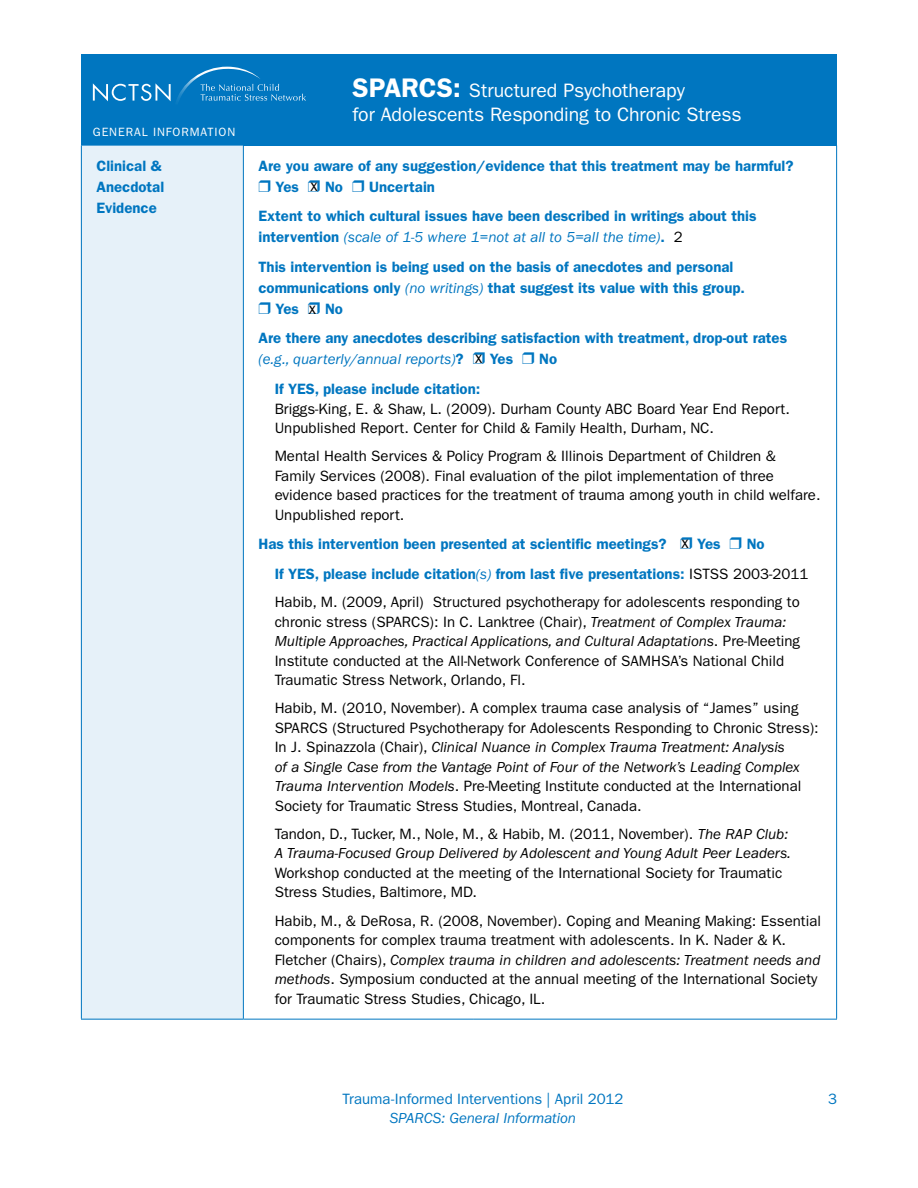
<style>
.page{position:relative;width:918px;height:1188px;background:#fff}
.page>*{position:absolute;margin:0;border:0;box-sizing:border-box;transform-origin:0 0}
.t1{font:19.5px/24px "ITC Franklin Gothic Std";letter-spacing:-.005em;color:#fff}
.t2{font:16.5px "ITC Franklin Gothic Std";color:#000}
.t3{font:15px/19.5px "ITC Franklin Gothic Std";color:#000}
.t4{font:600 15px/21px "ITC Franklin Gothic Std";color:#0076c0}
.t5{font:italic 15px/19.5px "ITC Franklin Gothic Std";color:#000}
.t6{font:italic 15px "ITC Franklin Gothic Std";color:#0076c0}
.t7{font:15px "ITC Franklin Gothic Std";color:#0076c0}
.t8{font:12px "ITC Franklin Gothic Std";letter-spacing:.075em;color:#fff}
.s1{font-weight:600;font-size:27px}
.s2{font-weight:400;font-style:italic}
.s3{font-weight:400;color:#000}
.s4{font-weight:400;font-size:16.5px;color:#000}
.s5{font-weight:600;font-style:normal}
.s6{font-style:italic}
.s7{font-style:normal}
</style>
<div class="page">
<div style="left:81px;top:54px;width:756px;height:92px;background:#0076c0"></div>
<svg style="left:93px;top:66px;width:213px;height:36px"></svg>
<div style="left:81px;top:145px;width:162px;height:874px;background:#e6f1f9"></div>
<hr style="left:81px;top:145px;width:162px;height:1px;background:#0076c0">
<hr style="left:81px;top:146px;width:1px;height:873px;background:#0076c0">
<hr style="left:243px;top:146px;width:1px;height:873px;background:#0076c0">
<hr style="left:836px;top:146px;width:1px;height:873px;background:#0076c0">
<hr style="left:81px;top:1019px;width:162px;height:1px;background:#0076c0">
<hr style="left:243px;top:1019px;width:230px;height:1px;background:#0076c0">
<hr style="left:473px;top:1019px;width:364px;height:1px;background:#0076c0">
<h1 class="t1" style="left:352px;top:79px;width:391px"><span class="s1">SPARCS:</span> Structured Psychotherapy<br>for Adolescents Responding to Chronic Stress</h1>
<p class="t8" style="left:93px;top:125px;width:144px">GENERAL INFORMATION</p>
<p class="t4" style="left:96px;top:155px;width:69px">Clinical &amp;<br>Anecdotal<br>Evidence</p>
<p class="t4" style="left:276px;top:155px;width:520px;text-indent:-17px">Are you aware of any suggestion/evidence that this treatment may be harmful?<br>Yes</p>
<p class="t4" style="left:258px;top:172px;width:500px;line-height:29.7px;text-indent:111px">Uncertain<br>Extent to which cultural issues have been described in writings about this</p>
<p class="t4" style="left:258px;top:222px;width:476px;line-height:29.7px">intervention <span class="s2">(scale of 1-5 where 1=not at all to 5=all the time)</span>. <span class="s3">2<br></span>This intervention is being used on the basis of anecdotes and personal</p>
<p class="t4" style="left:276px;top:277px;width:471px;text-indent:-17px">communications only <span class="s2">(no writings)</span> that suggest its value with this group.<br>Yes</p>
<p class="t4" style="left:310px;top:176px;width:34px"><span class="s4">x</span> No</p>
<p class="t4" style="left:258px;top:294px;width:530px;line-height:29.7px;text-indent:67px">No<br>Are there any anecdotes describing satisfaction with treatment, drop-out rates</p>
<p class="t6" style="left:258px;top:351px;width:207px">(e.g., quarterly/annual reports)<span class="s5">?</span></p>
<p class="t4" style="left:539px;top:349px;width:19px">No</p>
<p class="t4" style="left:275px;top:378px;width:207px">If YES, please include citation:</p>
<p class="t3" style="left:275px;top:399px;width:517px">Briggs-King, E. &amp; Shaw, L. (2009). Durham County ABC Board Year End Report.<br>Unpublished Report. Center for Child &amp; Family Health, Durham, NC.</p>
<p class="t3" style="left:275px;top:447px;width:547px">Mental Health Services &amp; Policy Program &amp; Illinois Department of Children &amp;<br>Family Services (2008). Final evaluation of the pilot implementation of three evidence based practices for the treatment of trauma among youth in child welfare.<br>Unpublished report.</p>
<p class="t4" style="left:258px;top:534px;width:410px">Has this intervention been presented at scientific meetings?</p>
<p class="t4" style="left:697px;top:534px;width:25px">Yes</p>
<p class="t2" style="left:309px;top:299px;width:9px">x</p>
<p class="t4" style="left:475px;top:349px;width:39px"><span class="s4">x</span> Yes</p>
<p class="t4" style="left:275px;top:529px;width:535px;line-height:29.7px;text-indent:472px">No<br>If YES, please include citation<span class="s2">(s)</span> from last five presentations: <span class="s3">ISTSS 2003-2011</span></p>
<p class="t3" style="left:275px;top:592px;width:527px">Habib, M. (2009, April) Structured psychotherapy for adolescents responding to chronic stress (SPARCS): In C. Lanktree (Chair), <span class="s6">Treatment of Complex Trauma:<br>Multiple Approaches, Practical Applications, and Cultural Adaptations</span>. Pre-Meeting Institute conducted at the All-Network Conference of SAMHSA’s National Child Traumatic Stress Network, Orlando, Fl.</p>
<p class="t3" style="left:275px;top:699px;width:546px">Habib, M. (2010, November). A complex trauma case analysis of “James” using SPARCS (Structured Psychotherapy for Adolescents Responding to Chronic Stress):<br>In J. Spinazzola (Chair), <span class="s6">Clinical Nuance in Complex Trauma Treatment: Analysis<br>of a Single Case from the Vantage Point of Four of the Network’s Leading Complex Trauma Intervention Models</span>. Pre-Meeting Institute conducted at the International Society for Traumatic Stress Studies, Montreal, Canada.</p>
<p class="t5" style="left:275px;top:824px;width:518px"><span class="s7">Tandon, D., Tucker, M., Nole, M., &amp; Habib, M. (2011, November).</span> The RAP Club:<br>A Trauma-Focused Group Delivered by Adolescent and Young Adult Peer Leaders.</p>
<p class="t3" style="left:275px;top:863px;width:509px">Workshop conducted at the meeting of the International Society for Traumatic<br>Stress Studies, Baltimore, MD.</p>
<p class="t3" style="left:275px;top:911px;width:548px">Habib, M., &amp; DeRosa, R. (2008, November). Coping and Meaning Making: Essential components for complex trauma treatment with adolescents. In K. Nader &amp; K.<br>Fletcher (Chairs), <span class="s6">Complex trauma in children and adolescents: Treatment needs and methods</span>. Symposium conducted at the annual meeting of the International Society for Traumatic Stress Studies, Chicago, IL.</p>
<p class="t2" style="left:681px;top:533px;width:9px">x</p>
<p class="t7" style="left:342px;top:1090px;width:282px">Trauma-Informed Interventions | April 2012</p>
<p class="t7" style="left:828px;top:1090px;width:10px">3</p>
<p class="t6" style="left:390px;top:1110px;width:188px">SPARCS: General Information</p>
</div>
